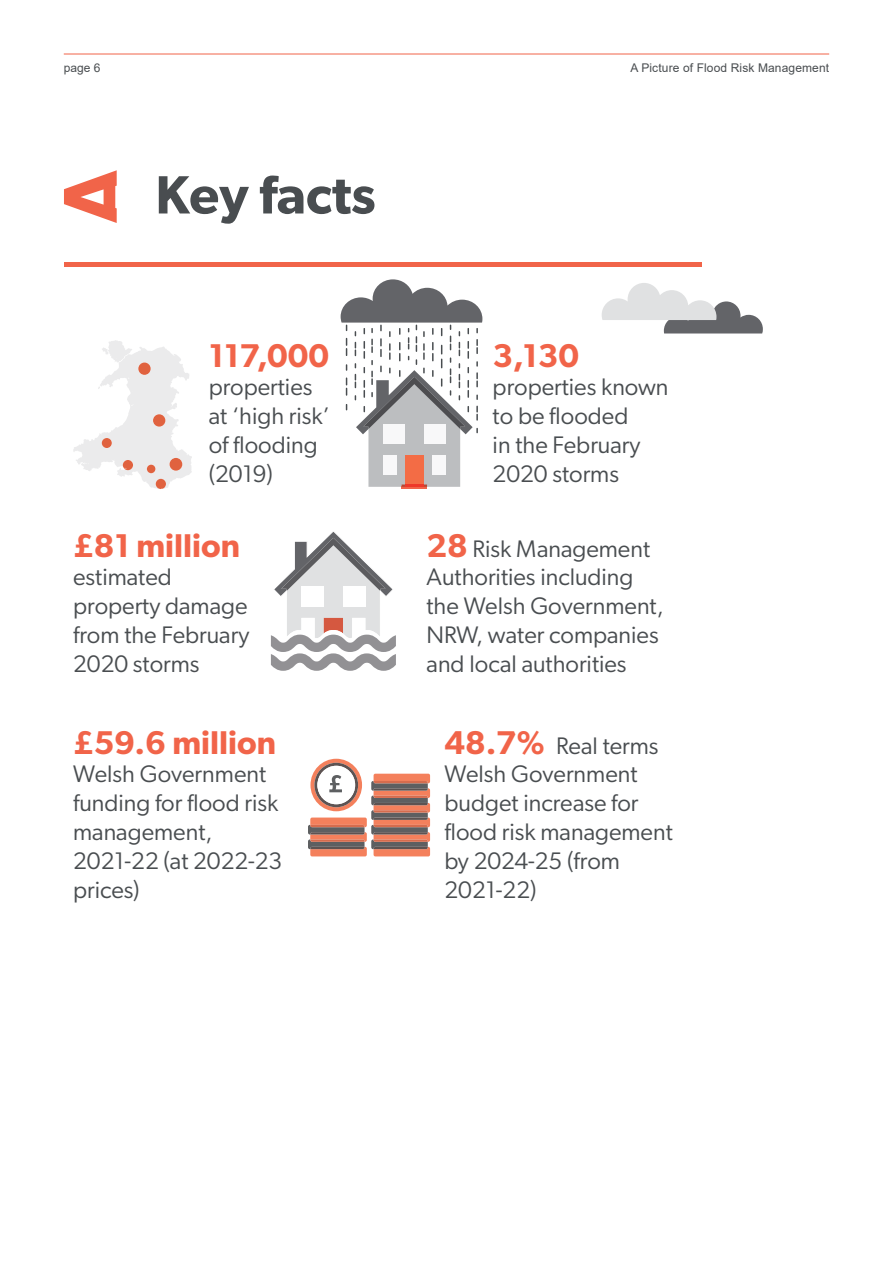
<style>
.page{position:relative;width:893px;height:1263px;background:#fff}
.page>*{position:absolute;margin:0;border:0;box-sizing:border-box;transform-origin:0 0}
.Page_title{font:600 54px "Gibson";color:#494d50}
.Normal_Body_Text{font:600 33px "Gibson";color:#f16449}
.Normal_Body_Text-2{font:24px/28.8px "Gibson";color:#494d50}
.t1{font:12px "Arial";letter-spacing:.01em;color:#494d50}
.s1{font-weight:600;font-size:33px;color:#f16449}
</style>
<div class="page">
<hr style="left:64px;top:54px;width:765px;height:1px;background:#f16449">
<svg style="left:64px;top:170px;width:53px;height:53px"></svg>
<hr style="left:64px;top:262px;width:638px;height:4px;background:#f16449">
<svg style="left:73px;top:340px;width:119px;height:149px"></svg>
<div style="left:147px;top:465px;width:8px;height:8px;background:#e0623f;border-radius:50%"></div>
<div style="left:170px;top:458px;width:12px;height:13px;background:#e0623f;border-radius:50%"></div>
<svg style="left:602px;top:283px;width:161px;height:50px"></svg>
<hr style="left:402px;top:487px;width:25px;height:2px;background:#f16449">
<svg style="left:270px;top:531px;width:126px;height:140px"></svg>
<svg style="left:341px;top:279px;width:141px;height:208px"></svg>
<svg style="left:308px;top:759px;width:122px;height:97px"></svg>
<p class="t1" style="left:64px;top:59px;width:38px">page 6</p>
<p class="t1" style="left:630px;top:59px;width:200px">A Picture of Flood Risk Management</p>
<h2 class="Page_title" style="left:155px;top:163px;width:222px">Key facts</h2>
<p class="Normal_Body_Text" style="left:209px;top:335px;width:122px">117,000</p>
<p class="Normal_Body_Text-2" style="left:209px;top:372px;width:123px">properties at ‘high risk’ of flooding (2019)</p>
<p class="Normal_Body_Text" style="left:73px;top:525px;width:168px">£81 million</p>
<p class="Normal_Body_Text-2" style="left:73px;top:562px;width:178px">estimated property damage from the February<br>2020 storms</p>
<p class="Normal_Body_Text" style="left:73px;top:722px;width:204px">£59.6 million</p>
<p class="Normal_Body_Text-2" style="left:73px;top:759px;width:211px">Welsh Government funding for flood risk management,<br>2021-22 (at 2022-23 prices)</p>
<p class="Normal_Body_Text" style="left:493px;top:335px;width:88px">3,130</p>
<p class="Normal_Body_Text-2" style="left:493px;top:372px;width:177px">properties known to be flooded<br>in the February<br>2020 storms</p>
<p class="Normal_Body_Text-2" style="left:427px;top:534px;width:239px"><span class="s1">28</span> Risk Management<br>Authorities including the Welsh Government,<br>NRW, water companies and local authorities</p>
<p class="Normal_Body_Text-2" style="left:444px;top:731px;width:230px"><span class="s1">48.7%</span> Real terms<br>Welsh Government budget increase for flood risk management by 2024-25 (from<br>2021-22)</p>
</div>
